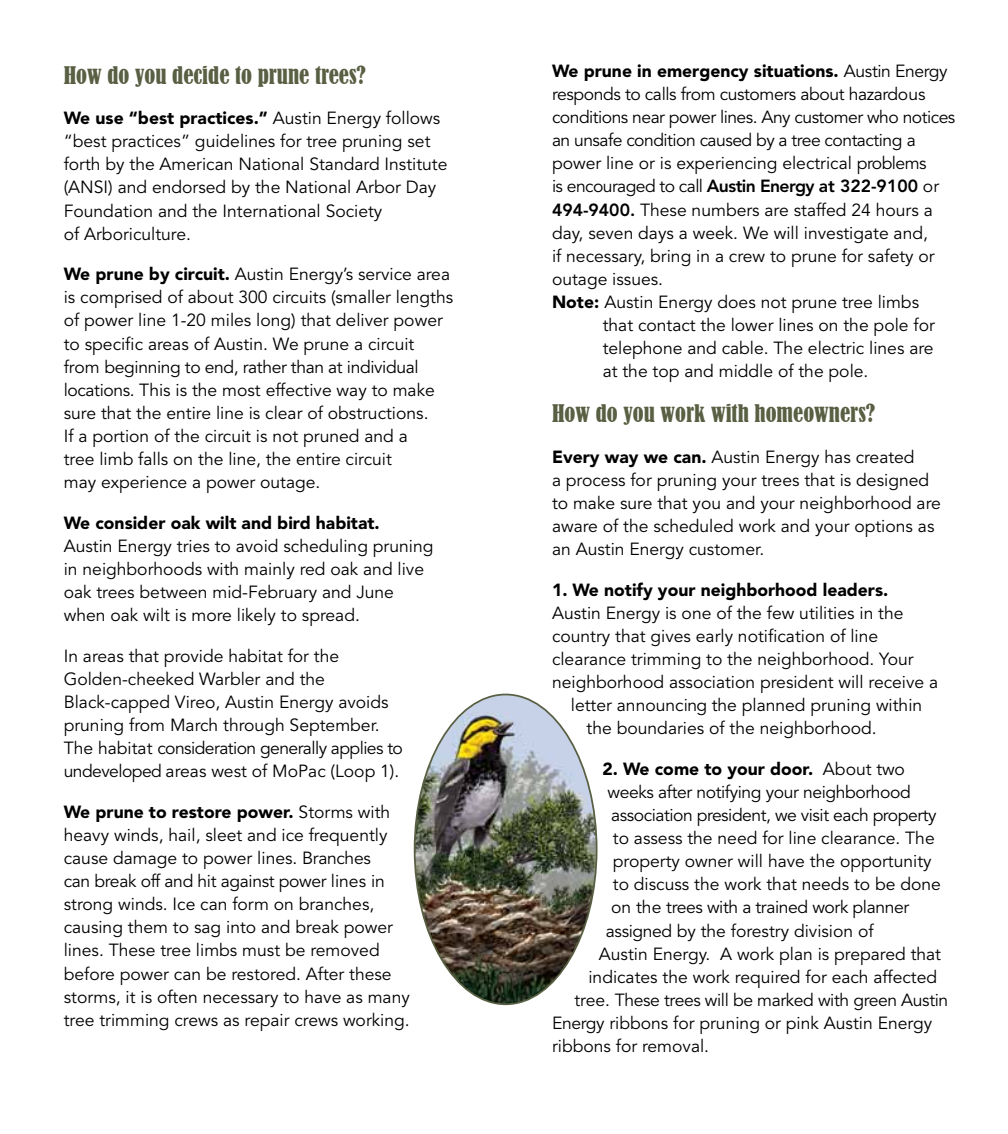
<style>
.page{position:relative;width:1008px;height:1134px;background:#fff}
.page>*{position:absolute;margin:0;border:0;box-sizing:border-box;transform-origin:0 0}
.t1{font:condensed 22.75px "Bernard";color:#585f42}
.t2{font:17.5px/23.1px "Avenir";color:#000}
.t3{font:17.5px "Avenir";letter-spacing:-.02em;color:#000}
.t4{font:900 17.5px "Avenir";color:#000}
.t5{font:17.5px "Avenir";letter-spacing:-.025em;color:#000}
.s1{font-weight:900}
.s2{font-weight:800}
.s3{font-weight:400}
</style>
<div class="page">
<img style="left:415px;top:695px;width:180px;height:309px">
<h1 class="t1" style="left:64px;top:62px;width:304px">How do you decide to prune trees?</h1>
<p class="t2" style="left:64px;top:107px;width:385px"><span class="s1">We use “best practices.”</span> Austin Energy follows “best practices” guidelines for tree pruning set forth by the American National Standard Institute (ANSI) and endorsed by the National Arbor Day Foundation and the International Society<br>of Arboriculture.</p>
<p class="t2" style="left:64px;top:263px;width:391px"><span class="s1">We prune by circuit.</span> Austin Energy’s service area is comprised of about 300 circuits (smaller lengths of power line 1-20 miles long) that deliver power to specific areas of Austin. We prune a circuit from beginning to end, rather than at individual locations. This is the most effective way to make sure that the entire line is clear of obstructions.<br>If a portion of the circuit is not pruned and a<br>tree limb falls on the line, the entire circuit<br>may experience a power outage.</p>
<p class="t4" style="left:64px;top:512px;width:317px">We consider oak wilt and bird habitat.</p>
<p class="t2" style="left:64px;top:535px;width:371px">Austin Energy tries to avoid scheduling pruning in neighborhoods with mainly red oak and live oak trees between mid-February and June when oak wilt is more likely to spread.</p>
<p class="t2" style="left:64px;top:645px;width:341px">In areas that provide habitat for the Golden-cheeked Warbler and the Black-capped Vireo, Austin Energy avoids pruning from March through September.<br>The habitat consideration generally applies to undeveloped areas west of MoPac (Loop 1).</p>
<p class="t2" style="left:64px;top:801px;width:348px"><span class="s1">We prune to restore power.</span> Storms with heavy winds, hail, sleet and ice frequently cause damage to power lines. Branches<br>can break off and hit against power lines in strong winds. Ice can form on branches, causing them to sag into and break power lines. These tree limbs must be removed before power can be restored. After these storms, it is often necessary to have as many tree trimming crews as repair crews working.</p>
<p class="t2" style="left:552px;top:60px;width:405px"><span class="s1">We prune in emergency situations.</span> Austin Energy responds to calls from customers about hazardous conditions near power lines. Any customer who notices an unsafe condition caused by a tree contacting a power line or is experiencing electrical problems<br>is encouraged to call <span class="s2">Austin Energy at 322-9100</span> or <span class="s2">494-9400.</span> These numbers are staffed 24 hours a day, seven days a week. We will investigate and,<br>if necessary, bring in a crew to prune for safety or outage issues.<br><span class="s1">Note:</span> Austin Energy does not prune tree limbs</p>
<p class="t2" style="left:603px;top:314px;width:334px;text-align:justify">that contact the lower lines on the pole for telephone and cable. The electric lines are at the top and middle of the pole.</p>
<h1 class="t1" style="left:552px;top:400px;width:325px">How do you work with homeowners?</h1>
<p class="t2" style="left:552px;top:446px;width:390px"><span class="s1">Every way we can.</span> Austin Energy has created<br>a process for pruning your trees that is designed to make sure that you and your neighborhood are aware of the scheduled work and your options as an Austin Energy customer.</p>
<p class="t4" style="left:552px;top:579px;width:338px">1. We notify your neighborhood leaders.</p>
<p class="t2" style="left:552px;top:602px;width:353px">Austin Energy is one of the few utilities in the</p>
<p class="t2" style="left:552px;top:625px;width:328px">country that gives early notification of line</p>
<p class="t2" style="left:552px;top:648px;width:363px">clearance trimming to the neighborhood. Your</p>
<p class="t2" style="left:552px;top:671px;width:388px">neighborhood association president will receive a</p>
<p class="t2" style="left:571px;top:694px;width:353px">letter announcing the planned pruning within</p>
<p class="t2" style="left:587px;top:717px;width:292px">the boundaries of the neighborhood.</p>
<p class="t4" style="left:602px;top:758px;width:304px">2. We come to your door. <span class="s3">About two</span></p>
<p class="t3" style="left:608px;top:782px;width:305px">weeks after notifying your neighborhood</p>
<p class="t5" style="left:611px;top:805px;width:327px">association president, we visit each property</p>
<p class="t2" style="left:613px;top:827px;width:323px">to assess the need for line clearance. The</p>
<p class="t2" style="left:613px;top:850px;width:320px">property owner will have the opportunity</p>
<p class="t2" style="left:613px;top:873px;width:329px">to discuss the work that needs to be done</p>
<p class="t3" style="left:611px;top:897px;width:300px">on the trees with a trained work planner</p>
<p class="t2" style="left:606px;top:919px;width:269px">assigned by the forestry division of</p>
<p class="t2" style="left:599px;top:943px;width:344px">Austin Energy. A work plan is prepared that</p>
<p class="t2" style="left:588px;top:966px;width:350px">indicates the work required for each affected</p>
<p class="t3" style="left:574px;top:990px;width:375px">tree. These trees will be marked with green Austin</p>
<p class="t2" style="left:552px;top:1012px;width:382px">Energy ribbons for pruning or pink Austin Energy</p>
<p class="t2" style="left:552px;top:1035px;width:159px">ribbons for removal.</p>
</div>
